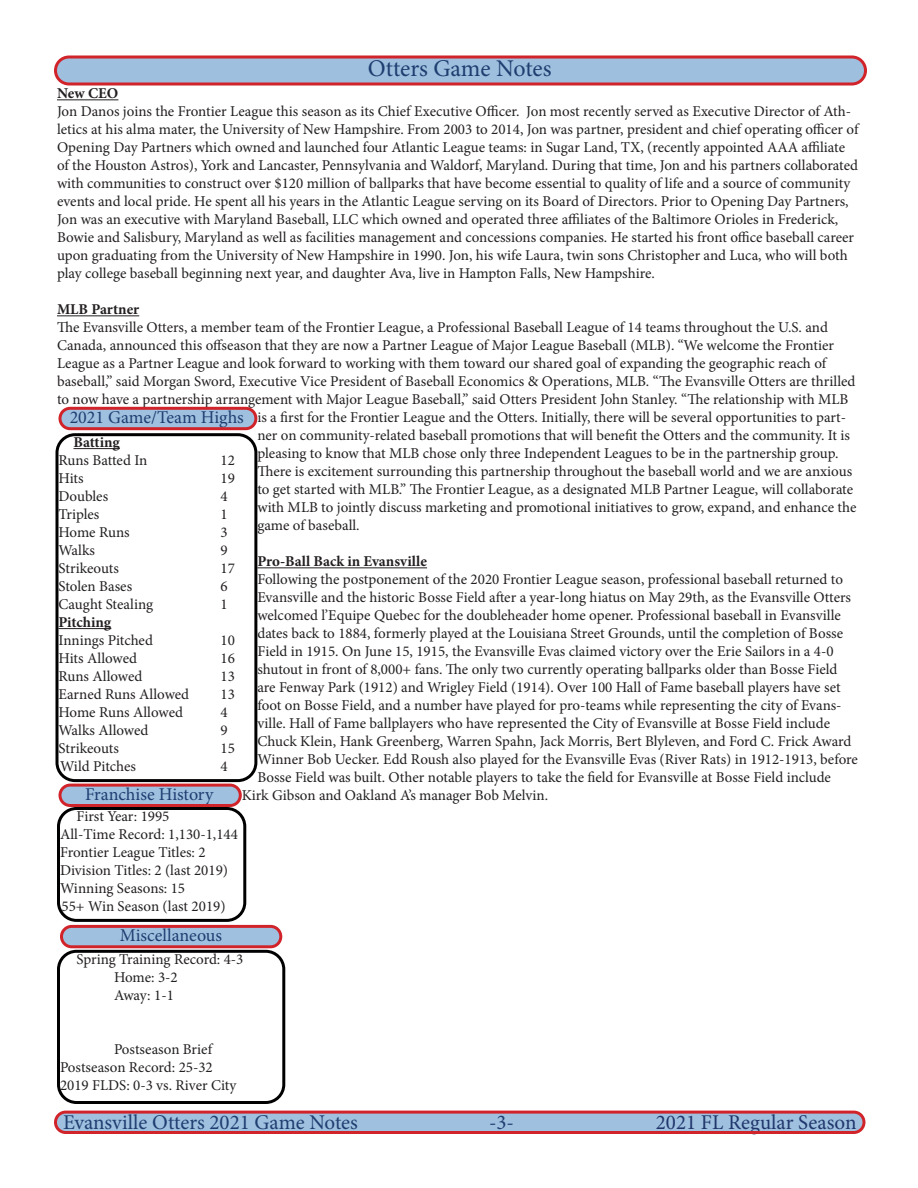
<style>
.page{position:relative;width:918px;height:1188px;background:#fff}
.page>*{position:absolute;margin:0;border:0;box-sizing:border-box;transform-origin:0 0}
.t1{font:24px "Minion Pro";letter-spacing:-.005em;color:#1e3e71}
.t2{font:21px "Minion Pro";color:#1e3e71}
.t3{font:21px "Minion Pro";color:#20366c}
.t4{font:18px "Minion Pro";letter-spacing:-.005em;color:#1e3e71}
.t5{font:15px/18px "Minion Pro";color:#231f20}
.t6{font:700 15px "Minion Pro";color:#231f20}
</style>
<div class="page">
<div style="left:56px;top:57px;width:810px;height:27px;background:#9ebfdd;border-radius:14px"></div>
<div style="left:54px;top:56px;width:813px;height:30px;border:3px solid #d1232a;border-radius:14px"></div>
<div style="left:55px;top:1112px;width:809px;height:21px;background:#9fc0de;border-radius:10px"></div>
<div style="left:54px;top:1111px;width:812px;height:23px;border:3px solid #d1232a;border-radius:10px"></div>
<hr style="left:57px;top:99px;width:61px;height:1px;background:#231f20">
<hr style="left:57px;top:315px;width:82px;height:1px;background:#231f20">
<hr style="left:257px;top:567px;width:170px;height:1px;background:#231f20">
<div style="left:60px;top:785px;width:180px;height:20px;background:#9fc0de;border-radius:10px"></div>
<div style="left:58px;top:784px;width:184px;height:23px;border:3px solid #d1232a;border-radius:10px"></div>
<div style="left:57px;top:807px;width:189px;height:115px;border:3px solid #000;border-radius:18px"></div>
<div style="left:61px;top:926px;width:220px;height:21px;background:#9fc0de;border-radius:10px"></div>
<div style="left:60px;top:925px;width:222px;height:23px;border:3px solid #d1232a;border-radius:10px"></div>
<div style="left:57px;top:950px;width:228px;height:154px;border:3px solid #000;border-radius:18px"></div>
<div style="left:60px;top:408px;width:196px;height:21px;background:#9fc0de;border-radius:10px"></div>
<div style="left:58px;top:407px;width:199px;height:23px;border:3px solid #d1232a;border-radius:10px"></div>
<hr style="left:74px;top:448px;width:46px;height:1px;background:#231f20">
<hr style="left:58px;top:628px;width:53px;height:1px;background:#231f20">
<div style="left:56px;top:433px;width:201px;height:349px;border:3px solid #000;border-radius:18px"></div>
<p class="t1" style="left:368px;top:52px;width:185px">Otters Game Notes</p>
<p class="t6" style="left:57px;top:83px;width:63px">New CEO</p>
<p class="t5" style="left:57px;top:103px;width:803px">Jon Danos joins the Frontier League this season as its Chief Executive Officer. Jon most recently served as Executive Director of Ath&shy;letics at his alma mater, the University of New Hampshire. From 2003 to 2014, Jon was partner, president and chief operating officer of Opening Day Partners which owned and launched four Atlantic League teams: in Sugar Land, TX, (recently appointed AAA affiliate of the Houston Astros), York and Lancaster, Pennsylvania and Waldorf, Maryland. During that time, Jon and his partners collaborated with communities to construct over $120 million of ballparks that have become essential to quality of life and a source of community events and local pride. He spent all his years in the Atlantic League serving on its Board of Directors. Prior to Opening Day Partners, Jon was an executive with Maryland Baseball, LLC which owned and operated three affiliates of the Baltimore Orioles in Frederick, Bowie and Salisbury, Maryland as well as facilities management and concessions companies. He started his front office baseball career upon graduating from the University of New Hampshire in 1990. Jon, his wife Laura, twin sons Christopher and Luca, who will both play college baseball beginning next year, and daughter Ava, live in Hampton Falls, New Hampshire.</p>
<p class="t6" style="left:57px;top:299px;width:84px">MLB Partner</p>
<p class="t5" style="left:57px;top:319px;width:772px">The Evansville Otters, a member team of the Frontier League, a Professional Baseball League of 14 teams throughout the U.S. and</p>
<p class="t5" style="left:57px;top:337px;width:779px">Canada, announced this offseason that they are now a Partner League of Major League Baseball (MLB). “We welcome the Frontier</p>
<p class="t5" style="left:57px;top:355px;width:771px">League as a Partner League and look forward to working with them toward our shared goal of expanding the geographic reach of</p>
<p class="t5" style="left:57px;top:373px;width:800px">baseball,” said Morgan Sword, Executive Vice President of Baseball Economics &amp; Operations, MLB. “The Evansville Otters are thrilled</p>
<p class="t5" style="left:57px;top:391px;width:793px">to now have a partnership arrangement with Major League Baseball,” said Otters President John Stanley. “The relationship with MLB</p>
<p class="t5" style="left:257px;top:409px;width:590px">is a first for the Frontier League and the Otters. Initially, there will be several opportunities to part-</p>
<p class="t5" style="left:257px;top:427px;width:594px">ner on community-related baseball promotions that will benefit the Otters and the community. It is</p>
<p class="t5" style="left:257px;top:445px;width:583px">pleasing to know that MLB chose only three Independent Leagues to be in the partnership group.</p>
<p class="t5" style="left:257px;top:463px;width:596px">There is excitement surrounding this partnership throughout the baseball world and we are anxious</p>
<p class="t5" style="left:257px;top:481px;width:597px">to get started with MLB.” The Frontier League, as a designated MLB Partner League, will collaborate</p>
<p class="t5" style="left:257px;top:499px;width:601px">with MLB to jointly discuss marketing and promotional initiatives to grow, expand, and enhance the</p>
<p class="t5" style="left:257px;top:517px;width:104px">game of baseball.</p>
<p class="t6" style="left:257px;top:551px;width:171px">Pro-Ball Back in Evansville</p>
<p class="t5" style="left:257px;top:571px;width:602px">Following the postponement of the 2020 Frontier League season, professional baseball returned to Evansville and the historic Bosse Field after a year-long hiatus on May 29th, as the Evansville Otters welcomed l’Equipe Quebec for the doubleheader home opener. Professional baseball in Evansville dates back to 1884, formerly played at the Louisiana Street Grounds, until the completion of Bosse Field in 1915. On June 15, 1915, the Evansville Evas claimed victory over the Erie Sailors in a 4-0 shutout in front of 8,000+ fans. The only two currently operating ballparks older than Bosse Field are Fenway Park (1912) and Wrigley Field (1914). Over 100 Hall of Fame baseball players have set foot on Bosse Field, and a number have played for pro-teams while representing the city of Evans&shy;ville. Hall of Fame ballplayers who have represented the City of Evansville at Bosse Field include Chuck Klein, Hank Greenberg, Warren Spahn, Jack Morris, Bert Blyleven, and Ford C. Frick Award Winner Bob Uecker. Edd Roush also played for the Evansville Evas (River Rats) in 1912-1913, before Bosse Field was built. Other notable players to take the field for Evansville at Bosse Field include</p>
<p class="t4" style="left:85px;top:782px;width:130px">Franchise History</p>
<p class="t5" style="left:242px;top:787px;width:308px">Kirk Gibson and Oakland A’s manager Bob Melvin.</p>
<p class="t5" style="left:76px;top:807px;width:94px">First Year: 1995</p>
<p class="t5" style="left:60px;top:825px;width:179px">All-Time Record: 1,130-1,144</p>
<p class="t5" style="left:60px;top:843px;width:147px">Frontier League Titles: 2</p>
<p class="t5" style="left:60px;top:861px;width:170px">Division Titles: 2 (last 2019)</p>
<p class="t5" style="left:60px;top:879px;width:127px">Winning Seasons: 15</p>
<p class="t5" style="left:62px;top:897px;width:166px">55+ Win Season (last 2019)</p>
<p class="t4" style="left:120px;top:923px;width:104px">Miscellaneous</p>
<p class="t5" style="left:76px;top:950px;width:169px">Spring Training Record: 4-3</p>
<p class="t5" style="left:114px;top:968px;width:65px">Home: 3-2</p>
<p class="t5" style="left:114px;top:986px;width:61px">Away: 1-1</p>
<p class="t5" style="left:114px;top:1040px;width:100px">Postseason Brief</p>
<p class="t5" style="left:60px;top:1058px;width:154px">Postseason Record: 25-32</p>
<p class="t5" style="left:60px;top:1076px;width:178px">2019 FLDS: 0-3 vs. River City</p>
<p class="t4" style="left:70px;top:405px;width:176px">2021 Game/Team Highs</p>
<p class="t6" style="left:74px;top:432px;width:48px">Batting</p>
<p class="t5" style="left:58px;top:451px;width:90px">Runs Batted In</p>
<p class="t5" style="left:220px;top:451px;width:16px">12</p>
<p class="t5" style="left:58px;top:469px;width:27px">Hits</p>
<p class="t5" style="left:220px;top:469px;width:16px">19</p>
<p class="t5" style="left:58px;top:487px;width:51px">Doubles</p>
<p class="t5" style="left:220px;top:487px;width:9px">4</p>
<p class="t5" style="left:58px;top:505px;width:42px">Triples</p>
<p class="t5" style="left:220px;top:505px;width:9px">1</p>
<p class="t5" style="left:58px;top:523px;width:73px">Home Runs</p>
<p class="t5" style="left:220px;top:523px;width:9px">3</p>
<p class="t5" style="left:58px;top:541px;width:38px">Walks</p>
<p class="t5" style="left:220px;top:541px;width:9px">9</p>
<p class="t5" style="left:58px;top:559px;width:62px">Strikeouts</p>
<p class="t5" style="left:220px;top:559px;width:16px">17</p>
<p class="t5" style="left:58px;top:577px;width:75px">Stolen Bases</p>
<p class="t5" style="left:220px;top:577px;width:9px">6</p>
<p class="t5" style="left:58px;top:595px;width:96px">Caught Stealing</p>
<p class="t5" style="left:220px;top:595px;width:9px">1</p>
<p class="t6" style="left:58px;top:612px;width:54px">Pitching</p>
<p class="t5" style="left:58px;top:631px;width:96px">Innings Pitched</p>
<p class="t5" style="left:220px;top:631px;width:16px">10</p>
<p class="t5" style="left:58px;top:649px;width:80px">Hits Allowed</p>
<p class="t5" style="left:220px;top:649px;width:16px">16</p>
<p class="t5" style="left:58px;top:667px;width:85px">Runs Allowed</p>
<p class="t5" style="left:220px;top:667px;width:16px">13</p>
<p class="t5" style="left:58px;top:685px;width:132px">Earned Runs Allowed</p>
<p class="t5" style="left:220px;top:685px;width:16px">13</p>
<p class="t5" style="left:58px;top:703px;width:126px">Home Runs Allowed</p>
<p class="t5" style="left:220px;top:703px;width:9px">4</p>
<p class="t5" style="left:58px;top:721px;width:91px">Walks Allowed</p>
<p class="t5" style="left:220px;top:721px;width:9px">9</p>
<p class="t5" style="left:58px;top:739px;width:62px">Strikeouts</p>
<p class="t5" style="left:220px;top:739px;width:16px">15</p>
<p class="t5" style="left:60px;top:757px;width:77px">Wild Pitches</p>
<p class="t5" style="left:220px;top:757px;width:9px">4</p>
<p class="t2" style="left:63px;top:1108px;width:296px">Evansville Otters 2021 Game Notes</p>
<p class="t2" style="left:489px;top:1108px;width:27px">-3-</p>
<p class="t3" style="left:656px;top:1108px;width:202px">2021 FL Regular Season</p>
</div>
